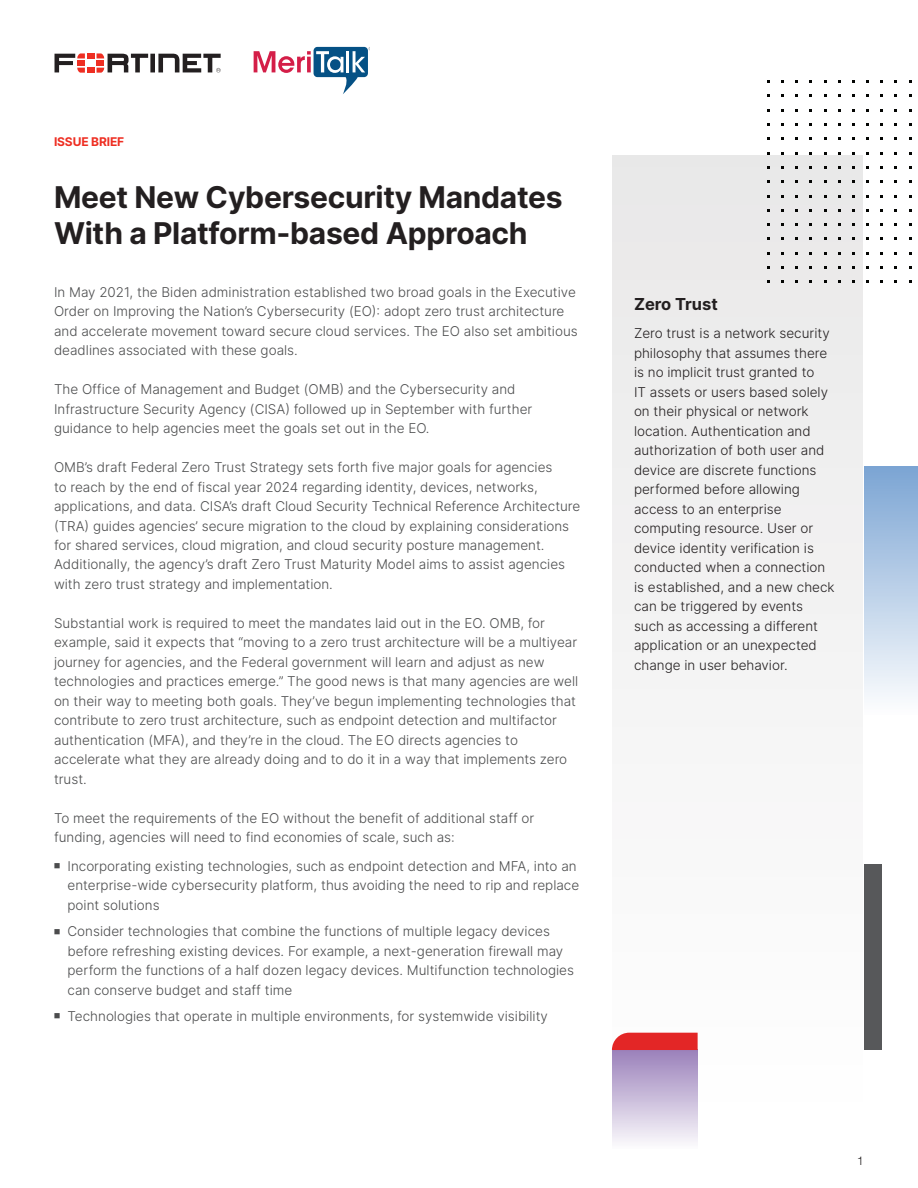
<style>
.page{position:relative;width:918px;height:1188px;background:#fff}
.page>*{position:absolute;margin:0;border:0;box-sizing:border-box;transform-origin:0 0}
.t1{font:700 30px/36px "Inter";letter-spacing:-.01em;color:#231f20}
.t2{font:700 16.5px "Inter";color:#231f20}
.t3{font:300 13.5px/19.5px "Inter";color:#4b4c4d}
.t4{font:300 13.5px/19.5px "Inter";color:#231f20}
.t5{font:700 12px "Inter";letter-spacing:-.01em;color:#ee2e22}
.t6{font:300 12px "Helvetica Neue LT Pro";color:#231f20}
</style>
<div class="page">
<svg style="left:55px;top:53px;width:166px;height:20px"></svg>
<svg style="left:254px;top:47px;width:116px;height:47px"></svg>
<div style="left:613px;top:156px;width:250px;height:957px;background:#f3f3f3"></div>
<div style="left:612px;top:1050px;width:86px;height:99px;background:linear-gradient(to bottom,#9b81bb,#fdfcfd)"></div>
<div style="left:864px;top:864px;width:17px;height:185px;background:#57585a"></div>
<div style="left:864px;top:467px;width:54px;height:248px;background:linear-gradient(to bottom,#7ca5d3,#fdfdfe)"></div>
<svg style="left:612px;top:1033px;width:86px;height:17px"></svg>
<p class="t5" style="left:54px;top:133px;width:72px">ISSUE BRIEF</p>
<h1 class="t1" style="left:54px;top:178px;width:510px">Meet New Cybersecurity Mandates<br>With a Platform-based Approach</h1>
<p class="t3" style="left:54px;top:282px;width:525px">In May 2021, the Biden administration established two broad goals in the Executive Order on Improving the Nation’s Cybersecurity (EO): adopt zero trust architecture and accelerate movement toward secure cloud services. The EO also set ambitious deadlines associated with these goals.</p>
<p class="t3" style="left:54px;top:379px;width:480px">The Office of Management and Budget (OMB) and the Cybersecurity and<br>Infrastructure Security Agency (CISA) followed up in September with further guidance to help agencies meet the goals set out in the EO.</p>
<p class="t3" style="left:54px;top:457px;width:528px">OMB’s draft Federal Zero Trust Strategy sets forth five major goals for agencies<br>to reach by the end of fiscal year 2024 regarding identity, devices, networks, applications, and data. CISA’s draft Cloud Security Technical Reference Architecture (TRA) guides agencies’ secure migration to the cloud by explaining considerations for shared services, cloud migration, and cloud security posture management.<br>Additionally, the agency’s draft Zero Trust Maturity Model aims to assist agencies with zero trust strategy and implementation.</p>
<p class="t3" style="left:54px;top:613px;width:526px">Substantial work is required to meet the mandates laid out in the EO. OMB, for example, said it expects that “moving to a zero trust architecture will be a multiyear journey for agencies, and the Federal government will learn and adjust as new technologies and practices emerge.” The good news is that many agencies are well on their way to meeting both goals. They’ve begun implementing technologies that contribute to zero trust architecture, such as endpoint detection and multifactor authentication (MFA), and they’re in the cloud. The EO directs agencies to accelerate what they are already doing and to do it in a way that implements zero trust.</p>
<p class="t3" style="left:54px;top:808px;width:482px">To meet the requirements of the EO without the benefit of additional staff or funding, agencies will need to find economies of scale, such as:</p>
<p class="t3" style="left:68px;top:856px;width:513px;text-indent:-14px">■ Incorporating existing technologies, such as endpoint detection and MFA, into an enterprise-wide cybersecurity platform, thus avoiding the need to rip and replace point solutions</p>
<p class="t3" style="left:68px;top:921px;width:508px;text-indent:-14px">■ Consider technologies that combine the functions of multiple legacy devices before refreshing existing devices. For example, a next-generation firewall may perform the functions of a half dozen legacy devices. Multifunction technologies can conserve budget and staff time</p>
<p class="t3" style="left:54px;top:1006px;width:495px">■ Technologies that operate in multiple environments, for systemwide visibility</p>
<p class="t2" style="left:634px;top:292px;width:85px">Zero Trust</p>
<p class="t4" style="left:634px;top:324px;width:202px">Zero trust is a network security philosophy that assumes there is no implicit trust granted to<br>IT assets or users based solely on their physical or network location. Authentication and authorization of both user and device are discrete functions performed before allowing access to an enterprise computing resource. User or device identity verification is conducted when a connection is established, and a new check can be triggered by events such as accessing a different application or an unexpected change in user behavior.</p>
<p class="t6" style="left:857px;top:1154px;width:8px">1</p>
</div>
